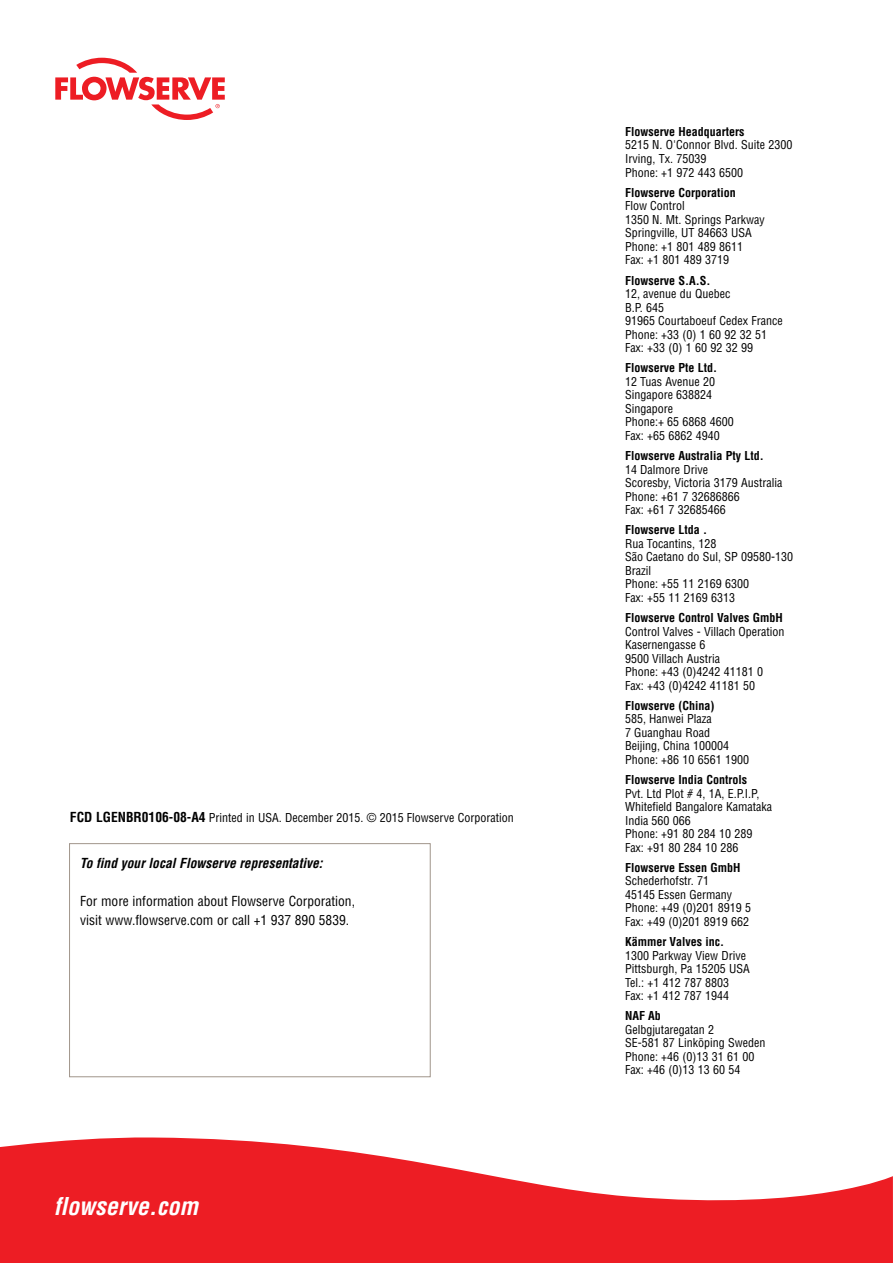
<style>
.page{position:relative;width:893px;height:1263px;background:#fff}
.page>*{position:absolute;margin:0;border:0;box-sizing:border-box;transform-origin:0 0}
.t1{font:italic 700 condensed 24px "Helvetica LT Std";color:#fff}
.t2{font:condensed 13.5px/19.5px "Helvetica LT Std";color:#000}
.t3{font:italic 700 condensed 13.5px "Helvetica LT Std";color:#000}
.t4{font:condensed 12px/13.5px "Helvetica LT Std";color:#000}
.t5{font:700 condensed 12px "Helvetica LT Std";color:#000}
.s1{font-weight:700;font-size:13.5px}
</style>
<div class="page">
<svg style="left:55px;top:58px;width:170px;height:62px"></svg>
<svg style="left:0;top:1137px;width:893px;height:126px;fill:#ed1d24"></svg>
<div style="left:69px;top:843px;width:362px;height:234px;border:1px solid #a1958b"></div>
<p class="t4" style="left:70px;top:811px;width:445px"><span class="s1">FCD LGENBR0106-08-A4</span> Printed in USA. December 2015. © 2015 Flowserve Corporation</p>
<p class="t3" style="left:80px;top:855px;width:244px">To find your local Flowserve representative:</p>
<p class="t2" style="left:80px;top:891px;width:276px">For more information about Flowserve Corporation, visit www.flowserve.com or call +1 937 890 5839.</p>
<h1 class="t1" style="left:54px;top:1191px;width:146px">flowserve.com</h1>
<p class="t5" style="left:625px;top:124px;width:121px">Flowserve Headquarters</p>
<p class="t4" style="left:625px;top:138px;width:169px">5215 N. O'Connor Blvd. Suite 2300<br>Irving, Tx. 75039<br>Phone: +1 972 443 6500</p>
<p class="t5" style="left:625px;top:185px;width:112px">Flowserve Corporation</p>
<p class="t4" style="left:625px;top:199px;width:141px">Flow Control<br>1350 N. Mt. Springs Parkway<br>Springville, UT 84663 USA<br>Phone: +1 801 489 8611<br>Fax: +1 801 489 3719</p>
<p class="t5" style="left:625px;top:273px;width:87px">Flowserve S.A.S.</p>
<p class="t4" style="left:625px;top:287px;width:159px">12, avenue du Quebec<br>B.P. 645<br>91965 Courtaboeuf Cedex France<br>Phone: +33 (0) 1 60 92 32 51<br>Fax: +33 (0) 1 60 92 32 99</p>
<p class="t5" style="left:625px;top:360px;width:94px">Flowserve Pte Ltd.</p>
<p class="t4" style="left:625px;top:375px;width:110px">12 Tuas Avenue 20<br>Singapore 638824<br>Singapore<br>Phone:+ 65 6868 4600<br>Fax: +65 6862 4940</p>
<p class="t5" style="left:625px;top:448px;width:140px">Flowserve Australia Pty Ltd.</p>
<p class="t4" style="left:625px;top:462px;width:159px">14 Dalmore Drive<br>Scoresby, Victoria 3179 Australia<br>Phone: +61 7 32686866<br>Fax: +61 7 32685466</p>
<p class="t5" style="left:625px;top:522px;width:84px">Flowserve Ltda .</p>
<p class="t4" style="left:625px;top:537px;width:170px">Rua Tocantins, 128<br>São Caetano do Sul, SP 09580-130<br>Brazil<br>Phone: +55 11 2169 6300<br>Fax: +55 11 2169 6313</p>
<p class="t5" style="left:625px;top:610px;width:159px">Flowserve Control Valves GmbH</p>
<p class="t4" style="left:625px;top:624px;width:161px">Control Valves - Villach Operation<br>Kasernengasse 6<br>9500 Villach Austria<br>Phone: +43 (0)4242 41181 0<br>Fax: +43 (0)4242 41181 50</p>
<p class="t5" style="left:625px;top:698px;width:91px">Flowserve (China)</p>
<p class="t4" style="left:625px;top:712px;width:126px">585, Hanwei Plaza<br>7 Guanghau Road<br>Beijing, China 100004<br>Phone: +86 10 6561 1900</p>
<p class="t5" style="left:625px;top:772px;width:124px">Flowserve India Controls</p>
<p class="t4" style="left:625px;top:786px;width:149px">Pvt. Ltd Plot # 4, 1A, E.P.I.P,<br>Whitefield Bangalore Kamataka<br>India 560 066<br>Phone: +91 80 284 10 289<br>Fax: +91 80 284 10 286</p>
<p class="t5" style="left:625px;top:860px;width:117px">Flowserve Essen GmbH</p>
<p class="t4" style="left:625px;top:874px;width:128px">Schederhofstr. 71<br>45145 Essen Germany<br>Phone: +49 (0)201 8919 5<br>Fax: +49 (0)201 8919 662</p>
<p class="t5" style="left:625px;top:934px;width:101px">Kämmer Valves inc.</p>
<p class="t4" style="left:625px;top:948px;width:126px">1300 Parkway View Drive<br>Pittsburgh, Pa 15205 USA<br>Tel.: +1 412 787 8803<br>Fax: +1 412 787 1944</p>
<p class="t5" style="left:625px;top:1008px;width:37px">NAF Ab</p>
<p class="t4" style="left:625px;top:1022px;width:142px">Gelbgjutaregatan 2<br>SE-581 87 Linköping Sweden<br>Phone: +46 (0)13 31 61 00<br>Fax: +46 (0)13 13 60 54</p>
</div>
